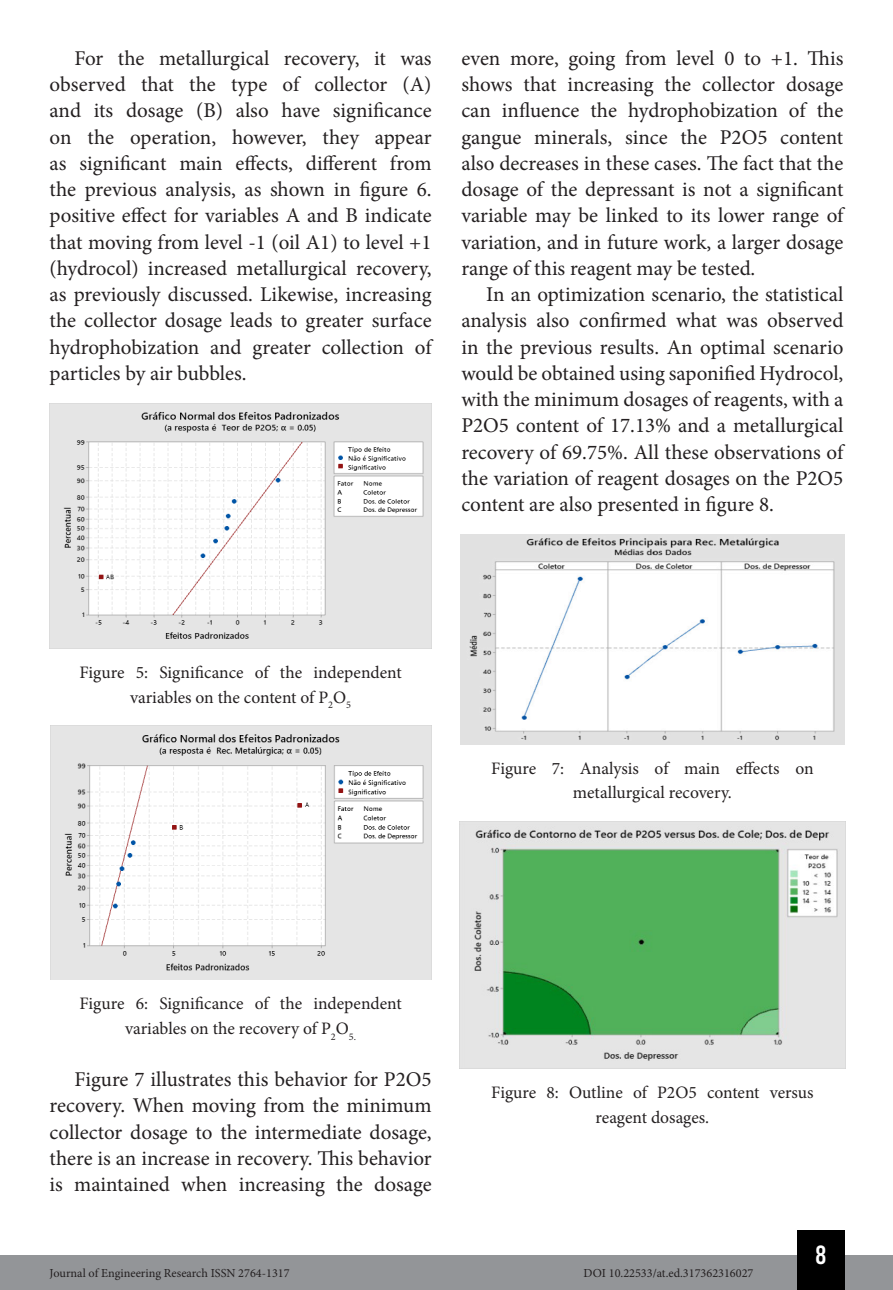
<style>
.page{position:relative;width:893px;height:1290px;background:#fff}
.page>*{position:absolute;margin:0;border:0;box-sizing:border-box;transform-origin:0 0}
.t1{font:26.25px "Bebas Kai";color:#fff}
.TXT{font:21px/26.2px "Minion Pro";letter-spacing:-.005em;color:#231f20;text-align:justify}
.Info_Imagem{font:17.5px/24.5px "Minion Pro";color:#231f20;text-align:center}
.t2{font:12.25px "Minion Pro";color:#231f20}
</style>
<div class="page">
<div style="left:0;top:1255px;width:893px;height:35px;background:#939598"></div>
<div style="left:797px;top:1230px;width:48px;height:60px;background:#000"></div>
<img style="left:49px;top:403px;width:383px;height:246px">
<img style="left:50px;top:726px;width:381px;height:254px">
<img style="left:461px;top:534px;width:383px;height:210px">
<img style="left:460px;top:822px;width:385px;height:246px">
<p class="TXT" style="left:50px;top:45px;width:384px;text-indent:25px">For the metallurgical recovery, it was observed that the type of collector (A) and its dosage (B) also have significance on the operation, however, they appear as significant main effects, different from the previous analysis, as shown in figure 6. positive effect for variables A and B indicate that moving from level -1 (oil A1) to level +1 (hydrocol) increased metallurgical recovery, as previously discussed. Likewise, increasing the collector dosage leads to greater surface hydrophobization and greater collection of particles by air bubbles.</p>
<p class="TXT" style="left:461px;top:45px;width:384px">even more, going from level 0 to +1. This shows that increasing the collector dosage can influence the hydrophobization of the gangue minerals, since the P2O5 content also decreases in these cases. The fact that the dosage of the depressant is not a significant variable may be linked to its lower range of variation, and in future work, a larger dosage range of this reagent may be tested.</p>
<p class="TXT" style="left:461px;top:281px;width:384px;text-indent:25px">In an optimization scenario, the statistical analysis also confirmed what was observed in the previous results. An optimal scenario would be obtained using saponified Hydrocol, with the minimum dosages of reagents, with a P2O5 content of 17.13% and a metallurgical recovery of 69.75%. All these observations of the variation of reagent dosages on the P2O5 content are also presented in figure 8.</p>
<p class="Info_Imagem" style="left:79px;top:660px;width:324px">Figure 5: Significance of the independent variables on the content of P<sub>2</sub>O<sub>5</sub></p>
<p class="Info_Imagem" style="left:491px;top:756px;width:324px">Figure 7: Analysis of main effects on metallurgical recovery.</p>
<p class="Info_Imagem" style="left:79px;top:991px;width:324px">Figure 6: Significance of the independent variables on the recovery of P<sub>2</sub>O<sub>5.</sub></p>
<p class="TXT" style="left:50px;top:1066px;width:383px;text-indent:25px">Figure 7 illustrates this behavior for P2O5 recovery. When moving from the minimum collector dosage to the intermediate dosage, there is an increase in recovery. This behavior is maintained when increasing the dosage</p>
<p class="Info_Imagem" style="left:491px;top:1080px;width:324px">Figure 8: Outline of P2O5 content versus reagent dosages.</p>
<p class="t1" style="left:816px;top:1241px;width:12px">8</p>
<p class="t2" style="left:50px;top:1265px;width:242px">Journal of Engineering Research ISSN 2764-1317</p>
<p class="t2" style="left:584px;top:1265px;width:171px">DOI 10.22533/at.ed.317362316027</p>
</div>
